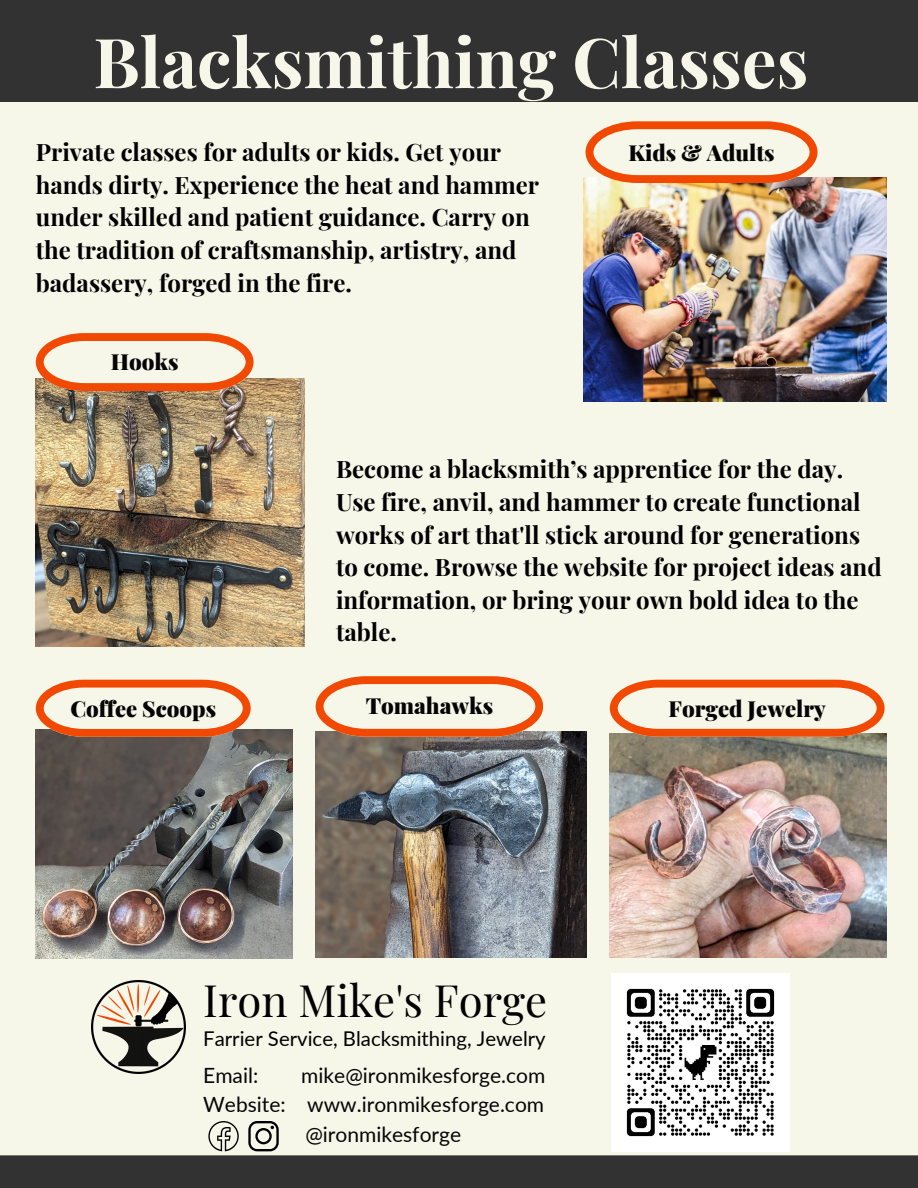
<style>
.page{position:relative;width:918px;height:1188px;background:#f6f6e9}
.page>*{position:absolute;margin:0;border:0;box-sizing:border-box;transform-origin:0 0}
.t1{font:700 69px "Playfair Display";color:#f6f6e9}
.t2{font:43.65px "Playfair Display";color:#000}
.t3{font:700 24px/32.7px "Playfair Display";color:#000}
.t4{font:900 22.2px "Playfair Display";color:#050505}
.t5{font:900 22.05px "Playfair Display";color:#050505}
.t6{font:21px "Lato";color:#050505}
.t7{font:20.4px "Lato";color:#000}
</style>
<div class="page">
<div style="left:0;top:0;width:918px;height:102px;background:#323232"></div>
<img style="left:92px;top:980px;width:93px;height:94px">
<img style="left:611px;top:974px;width:178px;height:147px">
<img style="left:583px;top:177px;width:303px;height:225px">
<svg style="left:586px;top:121px;width:232px;height:62px"></svg>
<img style="left:36px;top:730px;width:256px;height:228px">
<svg style="left:36px;top:680px;width:215px;height:57px"></svg>
<img style="left:36px;top:378px;width:269px;height:269px">
<svg style="left:36px;top:333px;width:218px;height:58px"></svg>
<img style="left:610px;top:733px;width:277px;height:224px">
<svg style="left:610px;top:680px;width:274px;height:57px"></svg>
<svg style="left:0;top:1121px;width:918px;height:67px"></svg>
<img style="left:316px;top:732px;width:271px;height:226px">
<svg style="left:316px;top:676px;width:227px;height:61px"></svg>
<p class="t1" style="left:93px;top:14px;width:716px">Blacksmithing Classes</p>
<p class="t3" style="left:36px;top:135px;width:505px">Private classes for adults or kids. Get your hands dirty. Experience the heat and hammer under skilled and patient guidance. Carry on the tradition of craftsmanship, artistry, and badassery, forged in the fire.</p>
<p class="t4" style="left:111px;top:346px;width:69px">Hooks</p>
<h4 class="t5" style="left:628px;top:137px;width:148px">Kids &amp; Adults</h4>
<p class="t5" style="left:70px;top:693px;width:147px">Coffee Scoops</p>
<p class="t3" style="left:336px;top:452px;width:547px">Become a blacksmith’s apprentice for the day.<br>Use fire, anvil, and hammer to create functional works of art that'll stick around for generations to come. Browse the website for project ideas and information, or bring your own bold idea to the table.</p>
<p class="t4" style="left:366px;top:690px;width:129px">Tomahawks</p>
<p class="t4" style="left:669px;top:693px;width:159px">Forged Jewelry</p>
<p class="t2" style="left:203px;top:970px;width:346px">Iron Mike's Forge</p>
<p class="t7" style="left:203px;top:1026px;width:344px">Farrier Service, Blacksmithing, Jewelry</p>
<h3 class="t6" style="left:203px;top:1062px;width:57px">Email:</h3>
<h3 class="t6" style="left:301px;top:1062px;width:246px">mike@ironmikesforge.com</h3>
<p class="t6" style="left:203px;top:1092px;width:342px">Website: www.ironmikesforge.com</p>
<h4 class="t6" style="left:305px;top:1121px;width:157px">@ironmikesforge</h4>
</div>
